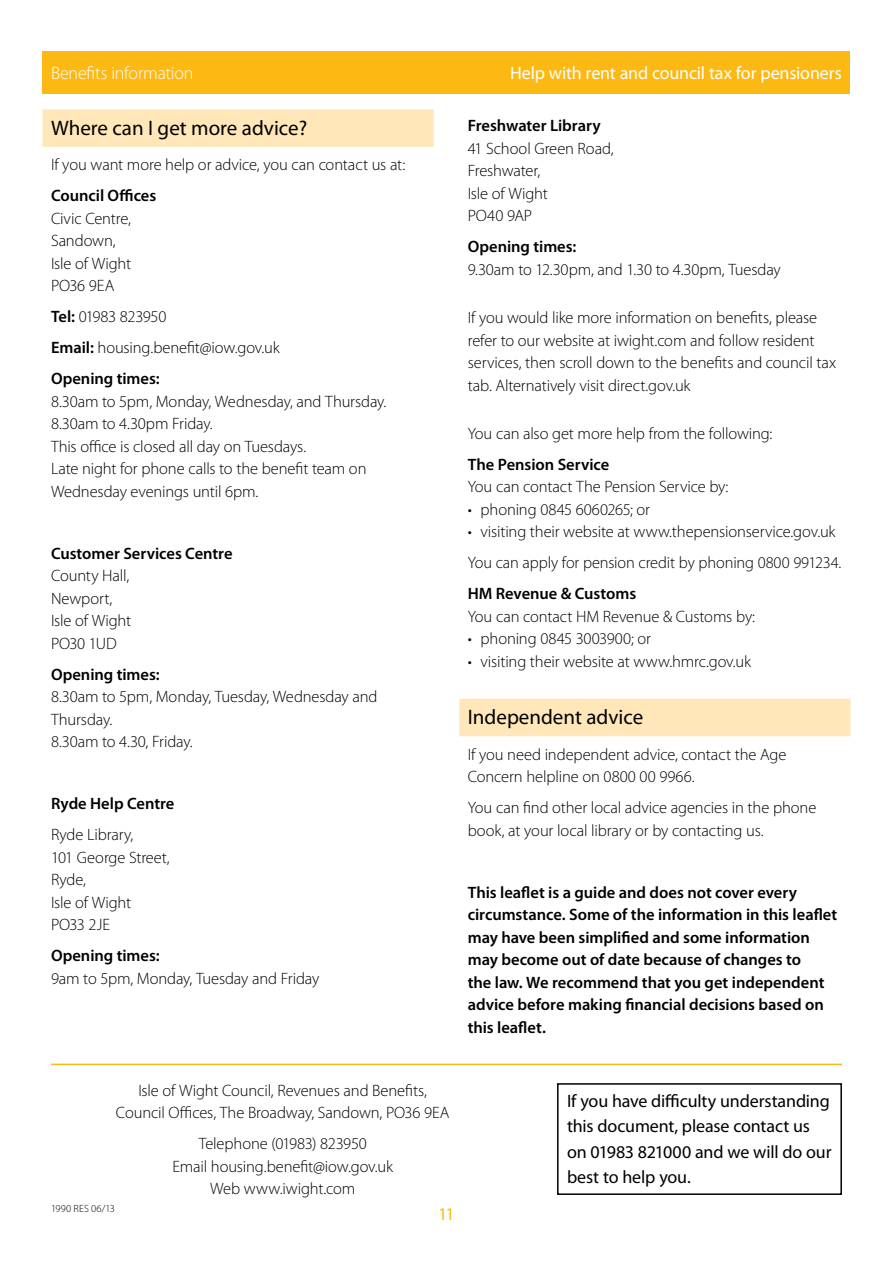
<style>
.page{position:relative;width:893px;height:1263px;background:#fff}
.page>*{position:absolute;margin:0;border:0;box-sizing:border-box;transform-origin:0 0}
.t1{font:21px "Myriad Pro";color:#000}
.t2{font:18px/25.5px "Myriad Pro";letter-spacing:-.01em;color:#000}
.t3{font:18px "Myriad Pro";letter-spacing:-.005em;color:#fff}
.t4{font:300 18px "Myriad Pro";letter-spacing:-.015em;color:#fff}
.t5{font:18px "Myriad Pro";color:#fdb913}
.t6{font:300 16.5px/22.5px "Myriad Pro";letter-spacing:-.01em;color:#000}
.t7{font:600 16.5px/22.5px "Myriad Pro";color:#000}
.t8{font:300 10.5px "Myriad Pro";letter-spacing:.015em;color:#000}
.s1{font-weight:600}
</style>
<div class="page">
<div style="left:43px;top:51px;width:807px;height:43px;background:#fdb913"></div>
<div style="left:43px;top:109px;width:391px;height:38px;background:#ffe7b9"></div>
<div style="left:459px;top:699px;width:391px;height:37px;background:#ffe7b9"></div>
<div style="left:557px;top:1083px;width:285px;height:112px;border:2px solid #000"></div>
<hr style="left:51px;top:1063px;width:791px;height:2px;background:#fdb913">
<p class="t4" style="left:51px;top:63px;width:144px">Benefits information</p>
<p class="t3" style="left:510px;top:62px;width:333px">Help with rent and council tax for pensioners</p>
<p class="t1" style="left:51px;top:115px;width:258px">Where can I get more advice?</p>
<p class="t6" style="left:51px;top:154px;width:356px">If you want more help or advice, you can contact us at:</p>
<p class="t7" style="left:51px;top:185px;width:107px">Council Offices</p>
<p class="t6" style="left:51px;top:207px;width:82px">Civic Centre,<br>Sandown,<br>Isle of Wight<br>PO36 9EA</p>
<p class="t6" style="left:51px;top:301px;width:230px;line-height:31px"><span class="s1">Tel:</span> 01983 823950<br><span class="s1">Email:</span> housing.benefit@iow.gov.uk<br><span class="s1">Opening times:</span></p>
<p class="t6" style="left:51px;top:390px;width:337px">8.30am to 5pm, Monday, Wednesday, and Thursday.<br>8.30am to 4.30pm Friday.<br>This office is closed all day on Tuesdays.<br>Late night for phone calls to the benefit team on Wednesday evenings until 6pm.</p>
<p class="t7" style="left:51px;top:542px;width:183px">Customer Services Centre</p>
<p class="t6" style="left:51px;top:565px;width:82px">County Hall,<br>Newport,<br>Isle of Wight<br>PO30 1UD</p>
<p class="t7" style="left:51px;top:663px;width:110px">Opening times:</p>
<p class="t6" style="left:51px;top:686px;width:328px">8.30am to 5pm, Monday, Tuesday, Wednesday and<br>Thursday.<br>8.30am to 4.30, Friday.</p>
<p class="t7" style="left:51px;top:793px;width:125px">Ryde Help Centre</p>
<p class="t6" style="left:51px;top:824px;width:120px">Ryde Library,<br>101 George Street,<br>Ryde,<br>Isle of Wight<br>PO33 2JE</p>
<p class="t7" style="left:51px;top:945px;width:110px">Opening times:</p>
<p class="t6" style="left:51px;top:967px;width:270px">9am to 5pm, Monday, Tuesday and Friday</p>
<p class="t7" style="left:468px;top:115px;width:134px">Freshwater Library</p>
<p class="t6" style="left:468px;top:137px;width:148px">41 School Green Road,<br>Freshwater,<br>Isle of Wight<br>PO40 9AP</p>
<p class="t7" style="left:468px;top:236px;width:110px">Opening times:</p>
<p class="t6" style="left:468px;top:258px;width:315px">9.30am to 12.30pm, and 1.30 to 4.30pm, Tuesday</p>
<p class="t6" style="left:468px;top:307px;width:370px">If you would like more information on benefits, please refer to our website at iwight.com and follow resident services, then scroll down to the benefits and council tax tab. Alternatively visit direct.gov.uk</p>
<p class="t6" style="left:468px;top:422px;width:306px">You can also get more help from the following:</p>
<p class="t7" style="left:468px;top:453px;width:143px">The Pension Service</p>
<p class="t6" style="left:468px;top:476px;width:262px">You can contact The Pension Service by:</p>
<p class="t6" style="left:468px;top:498px;width:184px">• phoning 0845 6060265; or</p>
<p class="t6" style="left:468px;top:516px;width:375px;line-height:30.9px">• visiting their website at www.thepensionservice.gov.uk<br>You can apply for pension credit by phoning 0800 991234.</p>
<p class="t7" style="left:468px;top:582px;width:170px">HM Revenue &amp; Customs</p>
<p class="t6" style="left:468px;top:605px;width:289px">You can contact HM Revenue &amp; Customs by:</p>
<p class="t6" style="left:468px;top:628px;width:185px">• phoning 0845 3003900; or</p>
<p class="t6" style="left:468px;top:650px;width:285px">• visiting their website at www.hmrc.gov.uk</p>
<p class="t1" style="left:468px;top:704px;width:177px">Independent advice</p>
<p class="t6" style="left:468px;top:743px;width:320px">If you need independent advice, contact the Age<br>Concern helpline on 0800 00 9966.</p>
<p class="t6" style="left:468px;top:797px;width:350px">You can find other local advice agencies in the phone book, at your local library or by contacting us.</p>
<p class="t7" style="left:468px;top:881px;width:371px">This leaflet is a guide and does not cover every circumstance. Some of the information in this leaflet may have been simplified and some information may become out of date because of changes to<br>the law. We recommend that you get independent advice before making financial decisions based on this leaflet.</p>
<p class="t6" style="left:116px;top:1079px;width:335px;text-align:center">Isle of Wight Council, Revenues and Benefits,<br>Council Offices, The Broadway, Sandown, PO36 9EA</p>
<p class="t6" style="left:172px;top:1132px;width:222px;text-align:center">Telephone (01983) 823950<br>Email housing.benefit@iow.gov.uk<br>Web www.iwight.com</p>
<p class="t8" style="left:51px;top:1203px;width:65px">1990 RES 06/13</p>
<p class="t5" style="left:438px;top:1203px;width:18px">11</p>
<p class="t2" style="left:567px;top:1087px;width:266px">If you have difficulty understanding this document, please contact us on 01983 821000 and we will do our best to help you.</p>
</div>
